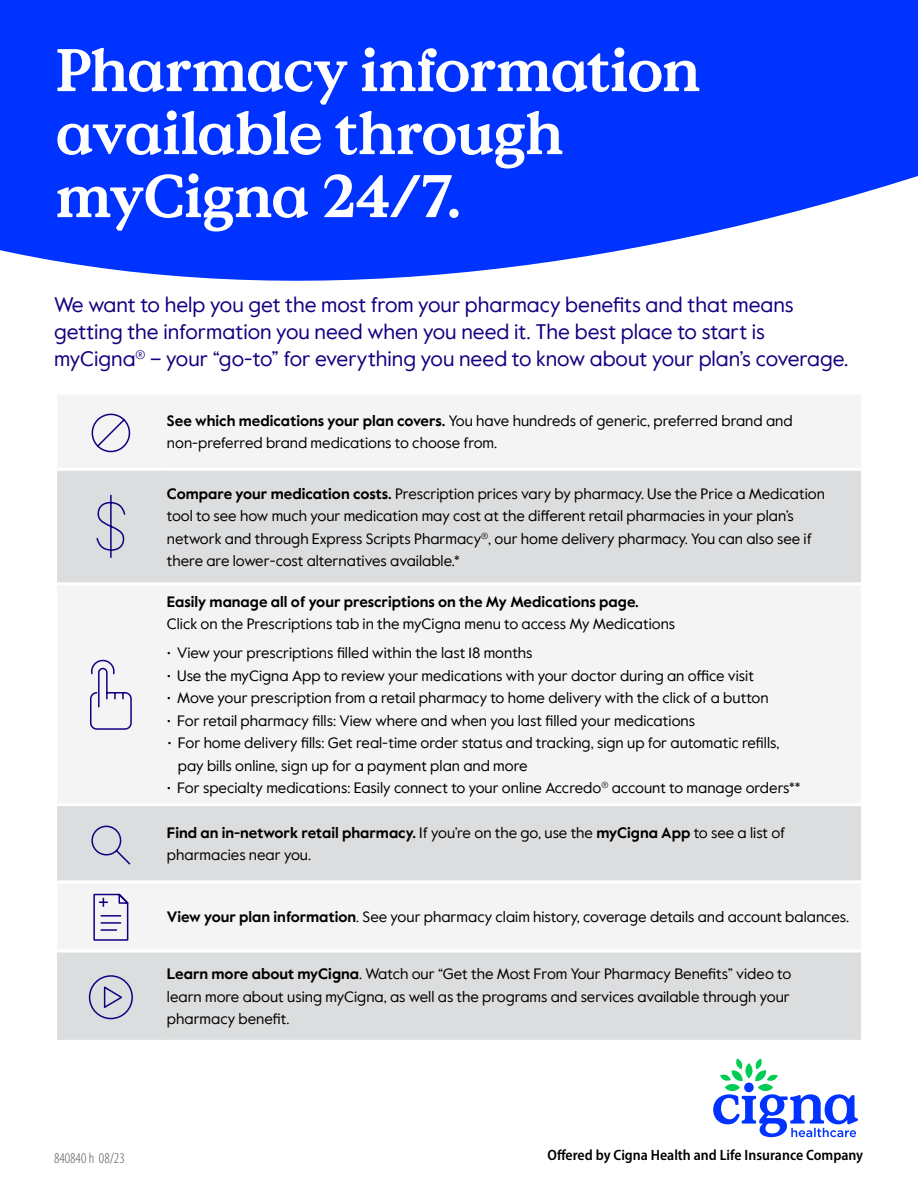
<style>
.page{position:relative;width:918px;height:1188px;background:#fff}
.page>*{position:absolute;margin:0;border:0;box-sizing:border-box;transform-origin:0 0}
.t1{font:700 60px/63px "Value Serif Pro";letter-spacing:-.025em;color:#fff}
.t2{font:21px/27px "Value Sans Pro";color:#110081}
.t3{font:15px/22.5px "Value Sans Pro";color:#000}
.t4{font:700 15px "Value Sans Pro";color:#000}
.t5{font:600 semi-condensed 15px "Myriad Pro";color:#000}
.t6{font:300 condensed 15px "Myriad Pro";color:#58595b}
.s1{font-weight:700}
</style>
<div class="page">
<svg style="left:0;top:0;width:918px;height:281px;background:#1947ff"></svg>
<div style="left:57px;top:395px;width:804px;height:554px;background:#f4f4f4"></div>
<div style="left:57px;top:471px;width:804px;height:409px;background:#dcddde"></div>
<div style="left:57px;top:585px;width:804px;height:218px;background:#f4f4f4"></div>
<div style="left:57px;top:952px;width:804px;height:88px;background:#dcddde"></div>
<hr style="left:54px;top:468px;width:107px;height:3px;background:#fff">
<hr style="left:161px;top:468px;width:703px;height:3px;background:#fff">
<hr style="left:54px;top:582px;width:107px;height:3px;background:#fff">
<hr style="left:161px;top:582px;width:703px;height:3px;background:#fff">
<hr style="left:54px;top:803px;width:107px;height:3px;background:#fff">
<hr style="left:161px;top:803px;width:703px;height:3px;background:#fff">
<hr style="left:54px;top:880px;width:107px;height:3px;background:#fff">
<hr style="left:161px;top:880px;width:703px;height:3px;background:#fff">
<svg style="left:713px;top:1059px;width:145px;height:78px"></svg>
<svg style="left:95px;top:494px;width:31px;height:65px;background:#c1c0d1"></svg>
<svg style="left:91px;top:413px;width:40px;height:40px"></svg>
<svg style="left:91px;top:825px;width:41px;height:41px;background:#c8c7d4"></svg>
<svg style="left:88px;top:974px;width:46px;height:46px;background:#c0bed1"></svg>
<svg style="left:93px;top:891px;width:38px;height:50px"></svg>
<svg style="left:89px;top:659px;width:44px;height:72px"></svg>
<h1 class="t1" style="left:55px;top:41px;width:647px">Pharmacy information available through myCigna 24/7.</h1>
<h2 class="t2" style="left:54px;top:292px;width:796px">We want to help you get the most from your pharmacy benefits and that means getting the information you need when you need it. The best place to start is myCigna<sup>®</sup> – your “go-to” for everything you need to know about your plan’s coverage.</h2>
<p class="t3" style="left:167px;top:410px;width:627px"><span class="s1">See which medications your plan covers.</span> You have hundreds of generic, preferred brand and non-preferred brand medications to choose from.</p>
<p class="t3" style="left:167px;top:482px;width:660px"><span class="s1">Compare your medication costs.</span> Prescription prices vary by pharmacy. Use the Price a Medication tool to see how much your medication may cost at the different retail pharmacies in your plan’s network and through Express Scripts Pharmacy<sup>®</sup>, our home delivery pharmacy. You can also see if there are lower-cost alternatives available.*</p>
<p class="t4" style="left:167px;top:592px;width:474px">Easily manage all of your prescriptions on the My Medications page.</p>
<p class="t3" style="left:167px;top:613px;width:510px">Click on the Prescriptions tab in the myCigna menu to access My Medications</p>
<p class="t3" style="left:167px;top:642px;width:367px">• View your prescriptions filled within the last 18 months</p>
<p class="t3" style="left:167px;top:665px;width:589px">• Use the myCigna App to review your medications with your doctor during an office visit</p>
<p class="t3" style="left:167px;top:687px;width:603px">• Move your prescription from a retail pharmacy to home delivery with the click of a button</p>
<p class="t3" style="left:167px;top:710px;width:530px">• For retail pharmacy fills: View where and when you last filled your medications</p>
<p class="t3" style="left:178px;top:732px;width:603px;text-indent:-10px">• For home delivery fills: Get real-time order status and tracking, sign up for automatic refills, pay bills online, sign up for a payment plan and more</p>
<p class="t3" style="left:167px;top:777px;width:635px">• For specialty medications: Easily connect to your online Accredo<sup>®</sup> account to manage orders**</p>
<p class="t3" style="left:167px;top:822px;width:620px"><span class="s1">Find an in-network retail pharmacy.</span> If you’re on the go, use the <span class="s1">myCigna App</span> to see a list of pharmacies near you.</p>
<p class="t3" style="left:167px;top:906px;width:684px"><span class="s1">View your plan information</span>. See your pharmacy claim history, coverage details and account balances.</p>
<p class="t3" style="left:167px;top:963px;width:626px;text-align:justify"><span class="s1">Learn more about myCigna</span>. Watch our “Get the Most From Your Pharmacy Benefits” video to learn more about using myCigna, as well as the programs and services available through your pharmacy benefit.</p>
<p class="t6" style="left:54px;top:1150px;width:72px">840840 h 08/23</p>
<p class="t5" style="left:547px;top:1146px;width:317px">Offered by Cigna Health and Life Insurance Company</p>
</div>
